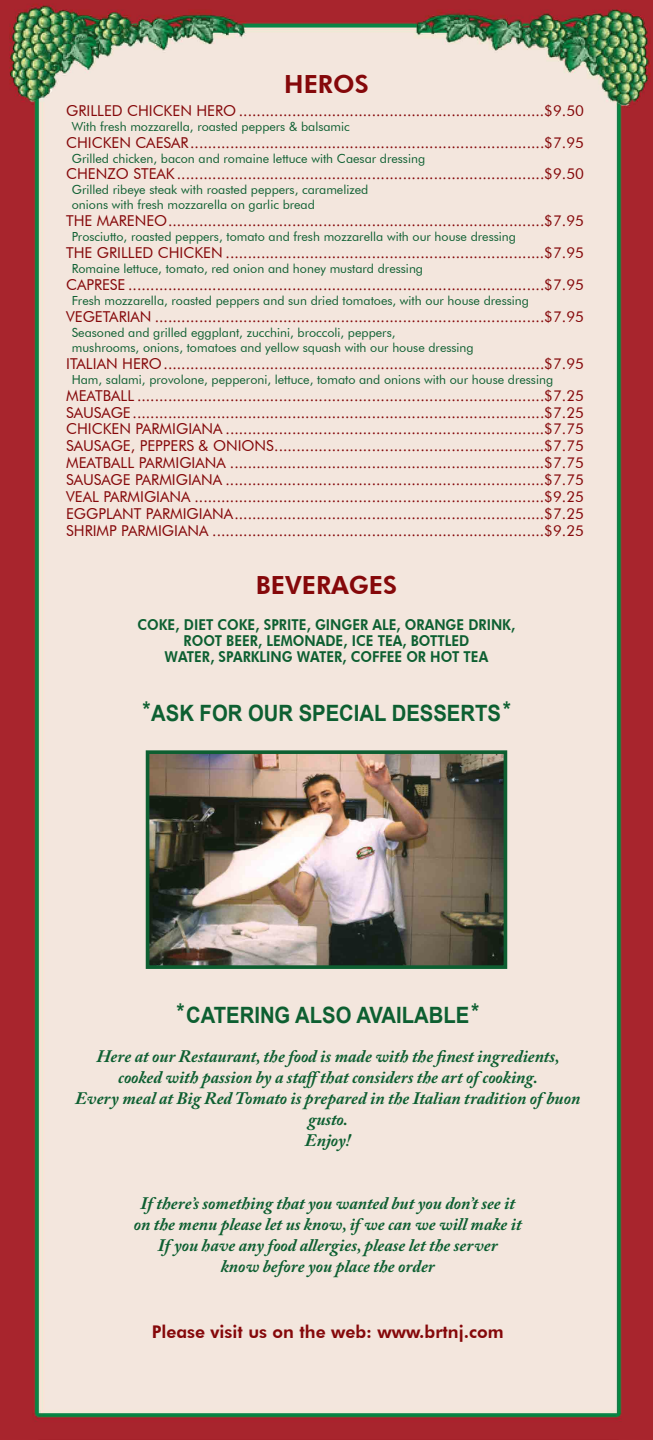
<style>
.page{position:relative;width:653px;height:1440px;background:#fff}
.page>*{position:absolute;margin:0;border:0;box-sizing:border-box;transform-origin:0 0}
.t1{font:800 25px "Futura BT";color:#85080a}
.t2{font:700 22.5px "Arial";color:#0d5f31;scale:.9 1}
.t3{font:italic 700 17.5px/21px "Adobe Caslon Pro";color:#0d5f31;text-align:center}
.t4{font:800 17.5px "Futura BT";color:#85080a}
.t5{font:15px/16.9px "Futura BT";color:#85080a;text-align:justify}
.t6{font:800 15px/16.2px "Futura BT";color:#0d5f31;text-align:center;scale:.9 1}
.t7{font:12.5px/15px "Futura BT";color:#0d5f31}
</style>
<div class="page">
<img style="left:0;top:0;width:652px;height:1440px">
<img style="left:151px;top:755px;width:351px;height:209px">
<div style="left:146px;top:750px;width:361px;height:219px;border:4px solid #0d5f31"></div>
<h1 class="t1" style="left:284px;top:69px;width:86px">HEROS</h1>
<p class="t5" style="left:66px;top:102px;width:519px">GRILLED CHICKEN HERO .....................................................................$9.50</p>
<p class="t7" style="left:72px;top:119px;width:279px">With fresh mozzarella, roasted peppers &amp; balsamic</p>
<p class="t5" style="left:66px;top:134px;width:519px">CHICKEN CAESAR................................................................................$7.95</p>
<p class="t7" style="left:72px;top:151px;width:355px">Grilled chicken, bacon and romaine lettuce with Caesar dressing</p>
<p class="t5" style="left:66px;top:166px;width:519px">CHENZO STEAK...................................................................................$9.50</p>
<p class="t7" style="left:72px;top:182px;width:298px">Grilled ribeye steak with roasted peppers, caramelized onions with fresh mozzarella on garlic bread</p>
<p class="t5" style="left:66px;top:212px;width:519px">THE MARENEO.....................................................................................$7.95</p>
<p class="t7" style="left:72px;top:229px;width:445px">Prosciutto, roasted peppers, tomato and fresh mozzarella with our house dressing</p>
<p class="t5" style="left:66px;top:244px;width:519px">THE GRILLED CHICKEN ........................................................................$7.95</p>
<p class="t7" style="left:72px;top:261px;width:353px">Romaine lettuce, tomato, red onion and honey mustard dressing</p>
<p class="t5" style="left:66px;top:276px;width:519px">CAPRESE ..............................................................................................$7.95</p>
<p class="t7" style="left:72px;top:293px;width:458px">Fresh mozzarella, roasted peppers and sun dried tomatoes, with our house dressing</p>
<p class="t5" style="left:66px;top:308px;width:519px">VEGETARIAN ........................................................................................$7.95</p>
<p class="t7" style="left:72px;top:325px;width:403px">Seasoned and grilled eggplant, zucchini, broccoli, peppers,<br>mushrooms, onions, tomatoes and yellow squash with our house dressing</p>
<p class="t5" style="left:66px;top:355px;width:519px">ITALIAN HERO......................................................................................$7.95</p>
<p class="t7" style="left:72px;top:372px;width:482px">Ham, salami, provolone, pepperoni, lettuce, tomato and onions with our house dressing</p>
<p class="t5" style="left:66px;top:387px;width:519px">MEATBALL ............................................................................................$7.25<br>SAUSAGE.............................................................................................$7.25<br>CHICKEN PARMIGIANA ........................................................................$7.75<br>SAUSAGE, PEPPERS &amp; ONIONS.............................................................$7.75<br>MEATBALL PARMIGIANA .......................................................................$7.75<br>SAUSAGE PARMIGIANA ........................................................................$7.75<br>VEAL PARMIGIANA ...............................................................................$9.25<br>EGGPLANT PARMIGIANA......................................................................$7.25<br>SHRIMP PARMIGIANA ...........................................................................$9.25</p>
<h1 class="t1" style="left:256px;top:570px;width:143px">BEVERAGES</h1>
<p class="t6" style="left:137px;top:616px;width:421px">COKE, DIET COKE, SPRITE, GINGER ALE, ORANGE DRINK,<br>ROOT BEER, LEMONADE, ICE TEA, BOTTLED<br>WATER, SPARKLING WATER, COFFEE OR HOT TEA</p>
<h2 class="t2" style="left:146px;top:697px;width:410px">⃰ASK FOR OUR SPECIAL DESSERTS ⃰</h2>
<h2 class="t2" style="left:180px;top:999px;width:337px">⃰CATERING ALSO AVAILABLE ⃰</h2>
<p class="t3" style="left:75px;top:1045px;width:506px">Here at our Restaurant, the food is made with the finest ingredients, cooked with passion by a staffthat considers the art of cooking.<br>Every meal at Big Red Tomato is prepared in the Italian tradition of buon gusto.<br>Enjoy!</p>
<p class="t3" style="left:134px;top:1192px;width:389px">If there’s something that you wanted but you don’t see it on the menu please let us know, if we can we will make it If you have any food allergies, please let the server<br>know before you place the order</p>
<p class="t4" style="left:152px;top:1321px;width:353px">Please visit us on the web: www.brtnj.com</p>
</div>
